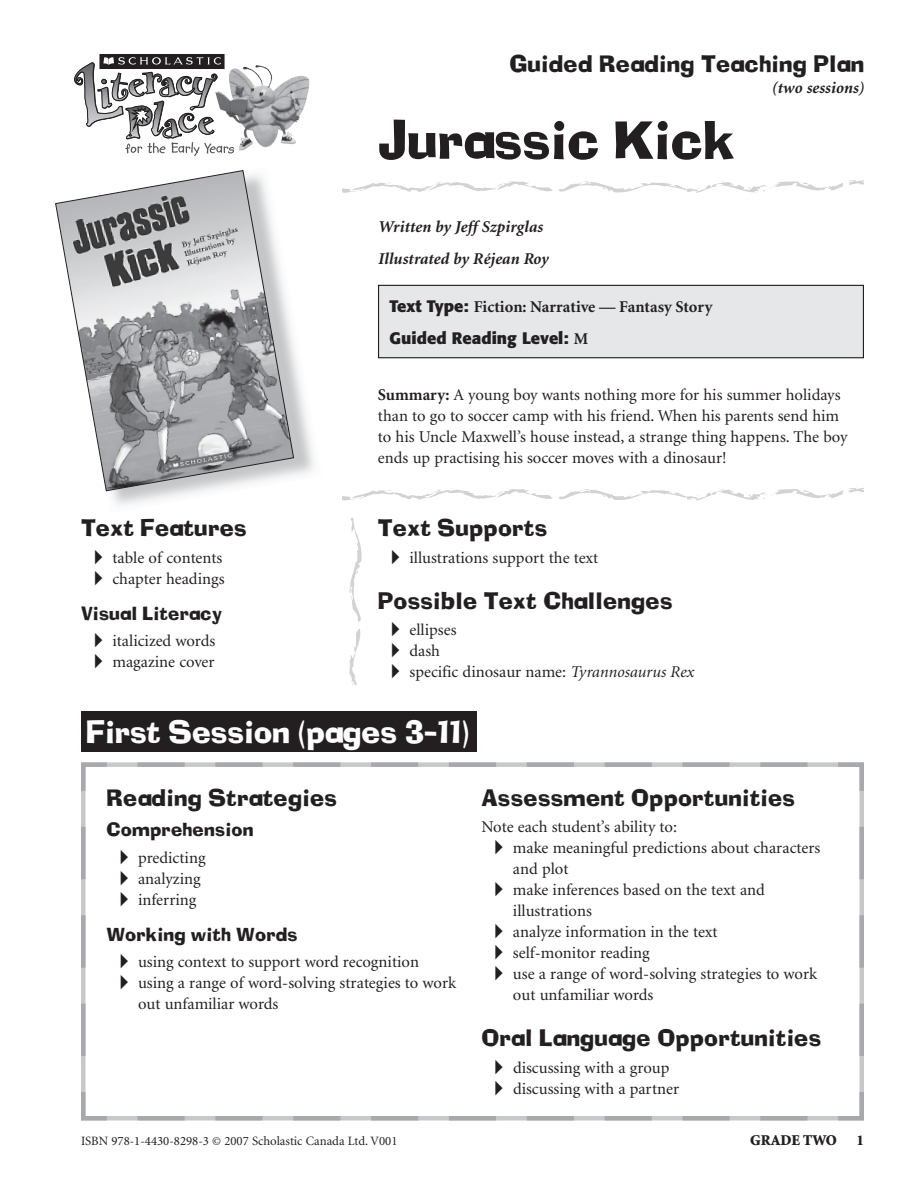
<style>
.page{position:relative;width:918px;height:1188px;background:#fff}
.page>*{position:absolute;margin:0;border:0;box-sizing:border-box;transform-origin:0 0}
.t1{font:51px "Neo Ad Lib";color:#231f20}
.t2{font:30px "Neo Ad Lib";color:#fff}
.t3{font:22.5px "Neo Ad Lib";letter-spacing:.015em;color:#231f20}
.t4{font:18px "Neo Ad Lib";letter-spacing:.015em;color:#231f20}
.t5{font:16.5px/21px "Minion";color:#231f20}
.t6{font:italic 700 16.5px/31.5px "Minion";color:#231f20}
.t7{font:700 16.5px "Minion";color:#231f20}
.t8{font:700 16.5px "Formata";color:#231f20}
.t9{font:900 15px "Minion";color:#231f20}
.t10{font:12.75px "Minion";color:#231f20}
.s1{font-family:"Formata"}
.s2{font-family:"Minion"}
.s3{font-family:"European Pi Three"}
.s4{font-weight:700}
.s5{font-style:italic}
.s6{font-family:"Minion Pro"}
</style>
<div class="page">
<img style="left:234px;top:65px;width:37px;height:76px">
<svg style="left:74px;top:54px;width:160px;height:102px"></svg>
<div style="left:379px;top:285px;width:484px;height:73px;background:#e6e7e9"></div>
<div style="left:378px;top:285px;width:486px;height:73px;border:1px solid #231f20"></div>
<svg style="left:81px;top:827px;width:5px;height:247px"></svg>
<svg style="left:138px;top:1116px;width:685px;height:4px;background:#b3b4b8"></svg>
<svg style="left:860px;top:809px;width:4px;height:247px"></svg>
<svg style="left:122px;top:762px;width:685px;height:5px;background:#b8b9bc"></svg>
<svg style="left:81px;top:1088px;width:30px;height:33px"></svg>
<svg style="left:834px;top:1088px;width:30px;height:33px"></svg>
<svg style="left:834px;top:762px;width:30px;height:33px"></svg>
<svg style="left:81px;top:762px;width:30px;height:33px"></svg>
<svg style="left:342px;top:180px;width:522px;height:13px"></svg>
<svg style="left:342px;top:487px;width:522px;height:14px"></svg>
<svg style="left:349px;top:519px;width:13px;height:165px"></svg>
<div style="left:81px;top:711px;width:396px;height:41px;background:#231f20"></div>
<svg style="left:55px;top:170px;width:239px;height:322px"></svg>
<h3 class="t3" style="left:510px;top:56px;width:356px">Guided Reading Teaching Plan</h3>
<p class="t6" style="left:771px;top:74px;width:94px">(two sessions)</p>
<h1 class="t1" style="left:378px;top:121px;width:358px">Jurassic Kick</h1>
<p class="t6" style="left:378px;top:213px;width:172px">Written by Jeff Szpirglas<br>Illustrated by Réjean Roy</p>
<p class="t7" style="left:390px;top:301px;width:324px"><span class="s1">Text Type:</span> Fiction: Narrative — Fantasy Story</p>
<p class="t8" style="left:390px;top:331px;width:200px">Guided Reading Level: <span class="s2">M</span></p>
<h3 class="t3" style="left:81px;top:519px;width:167px">Text Features</h3>
<p class="t5" style="left:94px;top:548px;width:129px"><span class="s3">-</span> table of contents</p>
<p class="t5" style="left:94px;top:569px;width:132px"><span class="s3">-</span> chapter headings</p>
<p class="t4" style="left:81px;top:606px;width:142px">Visual Literacy</p>
<p class="t5" style="left:94px;top:631px;width:122px"><span class="s3">-</span> italicized words</p>
<p class="t5" style="left:94px;top:652px;width:122px"><span class="s3">-</span> magazine cover</p>
<p class="t5" style="left:378px;top:386px;width:471px"><span class="s4">Summary:</span> A young boy wants nothing more for his summer holidays than to go to soccer camp with his friend. When his parents send him to his Uncle Maxwell’s house instead, a strange thing happens. The boy ends up practising his soccer moves with a dinosaur!</p>
<h3 class="t3" style="left:378px;top:519px;width:171px">Text Supports</h3>
<p class="t5" style="left:391px;top:548px;width:208px"><span class="s3">-</span> illustrations support the text</p>
<h3 class="t3" style="left:378px;top:592px;width:296px">Possible Text Challenges</h3>
<p class="t5" style="left:391px;top:621px;width:67px"><span class="s3">-</span> ellipses</p>
<p class="t5" style="left:391px;top:642px;width:50px"><span class="s3">-</span> dash</p>
<p class="t5" style="left:391px;top:663px;width:304px"><span class="s3">-</span> specific dinosaur name: <span class="s5">Tyrannosaurus Rex</span></p>
<h2 class="t2" style="left:86px;top:721px;width:385px">First Session (pages 3–11)</h2>
<h3 class="t3" style="left:106px;top:789px;width:232px">Reading Strategies</h3>
<p class="t4" style="left:106px;top:823px;width:148px">Comprehension</p>
<p class="t5" style="left:120px;top:848px;width:87px"><span class="s3">-</span> predicting</p>
<p class="t5" style="left:120px;top:869px;width:82px"><span class="s3">-</span> analyzing</p>
<p class="t5" style="left:120px;top:890px;width:78px"><span class="s3">-</span> inferring</p>
<p class="t4" style="left:106px;top:927px;width:193px">Working with Words</p>
<p class="t5" style="left:120px;top:952px;width:301px"><span class="s3">-</span> using context to support word recognition</p>
<p class="t5" style="left:138px;top:973px;width:320px;text-indent:-18px"><span class="s3">-</span> using a range of word-solving strategies to work out unfamiliar words</p>
<h3 class="t3" style="left:481px;top:789px;width:315px">Assessment Opportunities</h3>
<p class="t5" style="left:481px;top:817px;width:197px">Note each student’s ability to:</p>
<p class="t5" style="left:513px;top:838px;width:309px;text-indent:-18px"><span class="s3">-</span> make meaningful predictions about characters and plot</p>
<p class="t5" style="left:513px;top:880px;width:253px;text-indent:-18px"><span class="s3">-</span> make inferences based on the text and illustrations</p>
<p class="t5" style="left:495px;top:922px;width:224px"><span class="s3">-</span> analyze information in the text</p>
<p class="t5" style="left:495px;top:943px;width:156px"><span class="s3">-</span> self-monitor reading</p>
<p class="t5" style="left:513px;top:964px;width:306px;text-indent:-18px"><span class="s3">-</span> use a range of word-solving strategies to work out unfamiliar words</p>
<h3 class="t3" style="left:481px;top:1029px;width:341px">Oral Language Opportunities</h3>
<p class="t5" style="left:495px;top:1058px;width:176px"><span class="s3">-</span> discussing with a group</p>
<p class="t5" style="left:495px;top:1079px;width:186px"><span class="s3">-</span> discussing with a partner</p>
<p class="t10" style="left:81px;top:1136px;width:318px">ISBN <span class="s6">978-1-4430-8298-3</span> © 2007 Scholastic Canada Ltd. V0<span class="s6">0</span>1</p>
<p class="t9" style="left:750px;top:1135px;width:88px">GRADE TWO</p>
<p class="t9" style="left:856px;top:1135px;width:9px">1</p>
</div>
